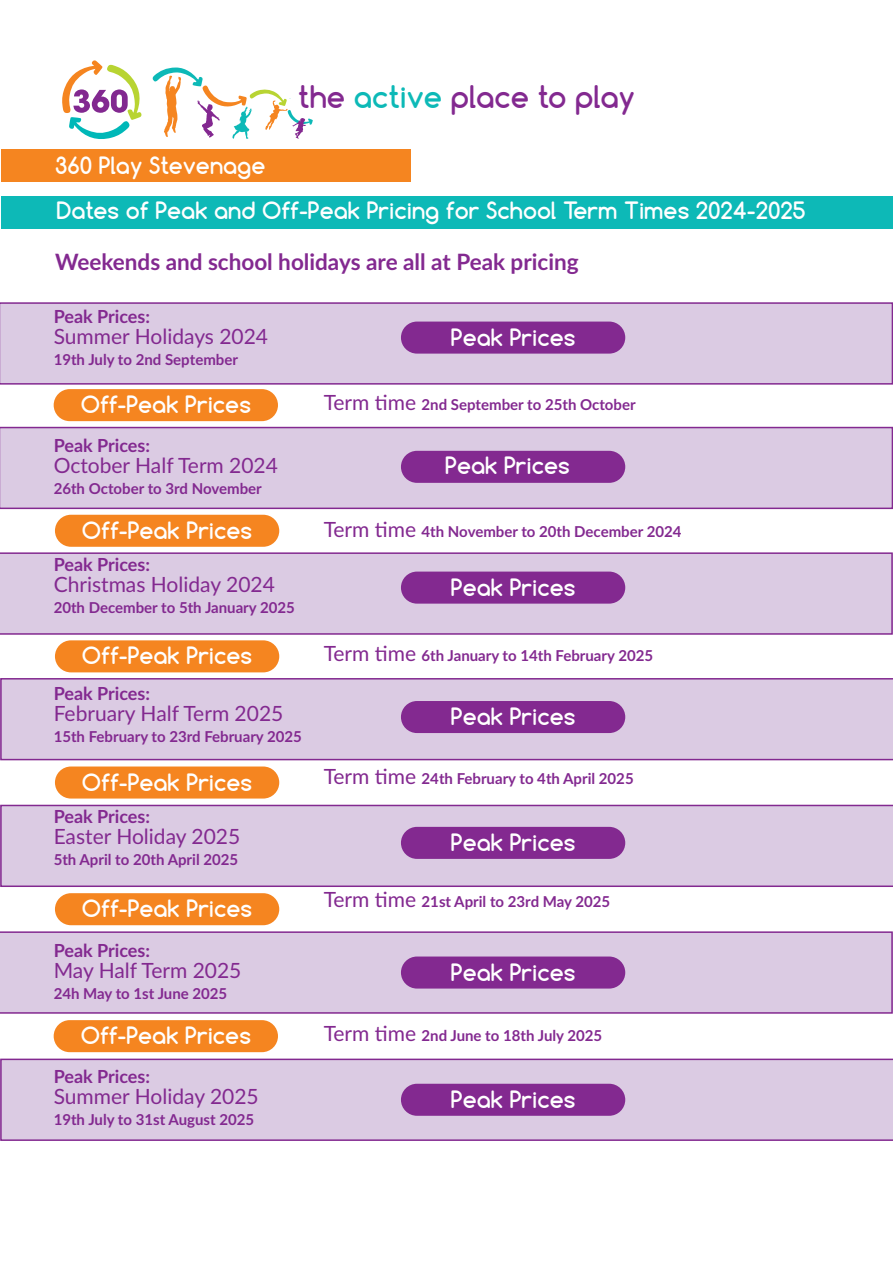
<style>
.page{position:relative;width:893px;height:1263px;background:#fff}
.page>*{position:absolute;margin:0;border:0;box-sizing:border-box;transform-origin:0 0}
.t1{font:700 29.4px "Comfortaa";color:#832990}
.t2{font:700 22.5px "Comfortaa";color:#fff}
.t3{font:700 22.5px "Lato";color:#832990}
.t4{font:21px "Lato";color:#832990}
.t5{font:700 18px "Lato";color:#832990}
.t6{font:700 15px "Lato";color:#832990}
.s1{color:#0db9b7}
.s2{font-weight:400;font-size:21px}
</style>
<div class="page">
<div style="left:1px;top:197px;width:892px;height:32px;background:#0db9b7"></div>
<svg style="left:153px;top:67px;width:160px;height:72px"></svg>
<svg style="left:62px;top:60px;width:80px;height:79px"></svg>
<div style="left:1px;top:150px;width:409px;height:32px;background:#f58520"></div>
<div style="left:0;top:302px;width:893px;height:83px;background:#dbcbe3"></div>
<div style="left:0;top:427px;width:893px;height:82px;background:#dbcbe3"></div>
<div style="left:0;top:552px;width:893px;height:83px;background:#dbcbe3"></div>
<div style="left:0;top:678px;width:893px;height:82px;background:#dbcbe3"></div>
<div style="left:401px;top:572px;width:224px;height:32px;background:#832990;border-radius:16px"></div>
<div style="left:0;top:805px;width:893px;height:82px;background:#dbcbe3"></div>
<div style="left:0;top:931px;width:893px;height:83px;background:#dbcbe3"></div>
<svg style="left:0;top:1058px;width:893px;height:83px;background:#d7c4df"></svg>
<div style="left:401px;top:322px;width:224px;height:32px;background:#832990;border-radius:16px"></div>
<div style="left:54px;top:389px;width:224px;height:32px;background:#f58520;border-radius:16px"></div>
<div style="left:401px;top:451px;width:224px;height:32px;background:#832990;border-radius:16px"></div>
<div style="left:55px;top:515px;width:224px;height:32px;background:#f58520;border-radius:16px"></div>
<div style="left:55px;top:640px;width:224px;height:32px;background:#f58520;border-radius:16px"></div>
<div style="left:401px;top:701px;width:224px;height:32px;background:#832990;border-radius:16px"></div>
<div style="left:55px;top:766px;width:224px;height:32px;background:#f58520;border-radius:16px"></div>
<div style="left:401px;top:827px;width:224px;height:32px;background:#832990;border-radius:16px"></div>
<div style="left:55px;top:893px;width:224px;height:32px;background:#f58520;border-radius:16px"></div>
<div style="left:401px;top:956px;width:224px;height:32px;background:#832990;border-radius:16px"></div>
<div style="left:54px;top:1020px;width:224px;height:32px;background:#f58520;border-radius:16px"></div>
<div style="left:401px;top:1084px;width:224px;height:32px;background:#832990;border-radius:16px"></div>
<p class="t2" style="left:55px;top:151px;width:212px">360 Play Stevenage</p>
<p class="t1" style="left:298px;top:78px;width:338px">the <span class="s1">active</span> place to play</p>
<p class="t2" style="left:56px;top:197px;width:751px">Dates of Peak and Off-Peak Pricing for School Term Times 2024-2025</p>
<p class="t3" style="left:55px;top:246px;width:525px">Weekends and school holidays are all at Peak pricing</p>
<p class="t5" style="left:54px;top:304px;width:98px">Peak Prices:</p>
<p class="t4" style="left:54px;top:322px;width:216px">Summer Holidays 2024</p>
<p class="t6" style="left:54px;top:349px;width:186px">19th July to 2nd September</p>
<p class="t2" style="left:81px;top:390px;width:172px">Off-Peak Prices</p>
<p class="t5" style="left:54px;top:433px;width:98px">Peak Prices:</p>
<p class="t4" style="left:54px;top:451px;width:226px">October Half Term 2024</p>
<p class="t6" style="left:54px;top:478px;width:210px">26th October to 3rd November</p>
<p class="t2" style="left:82px;top:516px;width:172px">Off-Peak Prices</p>
<p class="t5" style="left:54px;top:551px;width:98px">Peak Prices:</p>
<p class="t4" style="left:54px;top:569px;width:223px">Christmas Holiday 2024</p>
<p class="t6" style="left:54px;top:596px;width:243px">20th December to 5th January 2025</p>
<p class="t2" style="left:82px;top:641px;width:172px">Off-Peak Prices</p>
<p class="t5" style="left:54px;top:680px;width:98px">Peak Prices:</p>
<p class="t4" style="left:54px;top:698px;width:231px">February Half Term 2025</p>
<p class="t6" style="left:54px;top:725px;width:250px">15th February to 23rd February 2025</p>
<p class="t2" style="left:82px;top:768px;width:172px">Off-Peak Prices</p>
<p class="t5" style="left:54px;top:803px;width:98px">Peak Prices:</p>
<p class="t4" style="left:54px;top:821px;width:188px">Easter Holiday 2025</p>
<p class="t6" style="left:54px;top:848px;width:186px">5th April to 20th April 2025</p>
<p class="t2" style="left:82px;top:894px;width:172px">Off-Peak Prices</p>
<p class="t5" style="left:54px;top:937px;width:98px">Peak Prices:</p>
<p class="t4" style="left:54px;top:955px;width:189px">May Half Term 2025</p>
<p class="t6" style="left:54px;top:982px;width:175px">24h May to 1st June 2025</p>
<p class="t2" style="left:81px;top:1021px;width:172px">Off-Peak Prices</p>
<p class="t5" style="left:54px;top:1063px;width:98px">Peak Prices:</p>
<p class="t4" style="left:54px;top:1081px;width:207px">Summer Holiday 2025</p>
<p class="t6" style="left:54px;top:1108px;width:202px">19th July to 31st August 2025</p>
<p class="t2" style="left:451px;top:323px;width:126px">Peak Prices</p>
<p class="t6" style="left:324px;top:394px;width:313px"><span class="s2">Term time</span> 2nd September to 25th October</p>
<p class="t2" style="left:445px;top:451px;width:126px">Peak Prices</p>
<p class="t6" style="left:324px;top:520px;width:359px"><span class="s2">Term time</span> 4th November to 20th December 2024</p>
<p class="t2" style="left:451px;top:573px;width:126px">Peak Prices</p>
<p class="t6" style="left:324px;top:644px;width:331px"><span class="s2">Term time</span> 6th January to 14th February 2025</p>
<p class="t2" style="left:451px;top:702px;width:126px">Peak Prices</p>
<p class="t6" style="left:324px;top:767px;width:311px"><span class="s2">Term time</span> 24th February to 4th April 2025</p>
<p class="t2" style="left:451px;top:828px;width:126px">Peak Prices</p>
<p class="t6" style="left:324px;top:890px;width:288px"><span class="s2">Term time</span> 21st April to 23rd May 2025</p>
<p class="t2" style="left:451px;top:958px;width:126px">Peak Prices</p>
<p class="t6" style="left:324px;top:1024px;width:280px"><span class="s2">Term time</span> 2nd June to 18th July 2025</p>
<p class="t2" style="left:451px;top:1085px;width:126px">Peak Prices</p>
</div>
